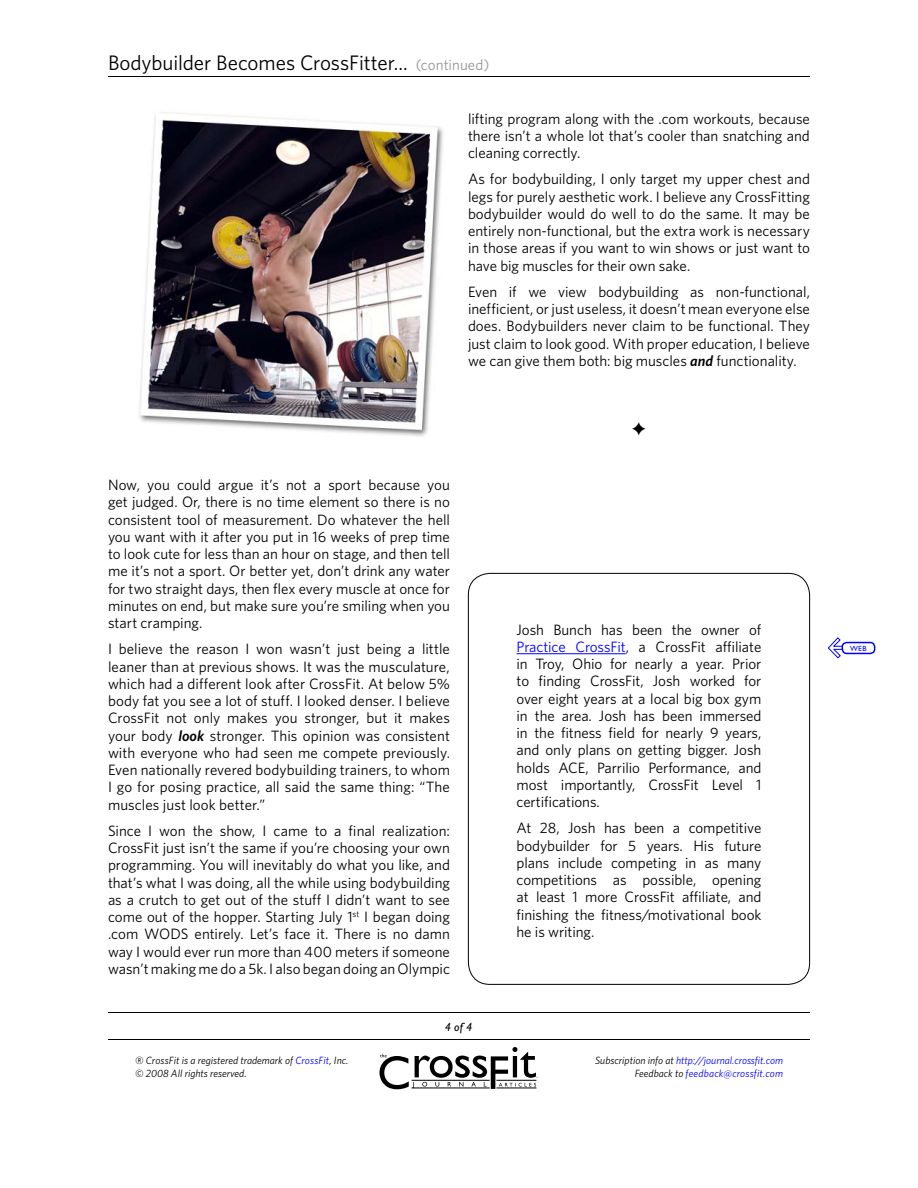
<style>
.page{position:relative;width:918px;height:1188px;background:#fff}
.page>*{position:absolute;margin:0;border:0;box-sizing:border-box;transform-origin:0 0}
.t1{font:21px "Whitney";letter-spacing:-.005em;color:#000}
.t2{font:15px/17.2px "Whitney";letter-spacing:-.005em;color:#000;text-align:justify}
.t3{font:italic 12px "Gill Sans";color:#000}
.t4{font:italic 10.5px/12.6px "Whitney";color:#00f;text-align:right}
.t5{font:italic 10.5px/12.6px "Whitney";color:#000}
.t6{font:7.5px "Gill Sans";color:#00f}
.s1{font-size:15px;color:#939598}
.s2{font-weight:600;font-style:italic}
.s3{color:#00f}
.s4{color:#000}
</style>
<div class="page">
<svg style="left:379px;top:1047px;width:159px;height:42px"></svg>
<hr style="left:108px;top:1012px;width:702px;height:1px;background:#000">
<hr style="left:108px;top:1039px;width:702px;height:1px;background:#000">
<hr style="left:108px;top:76px;width:702px;height:1px;background:#000">
<img style="left:139px;top:112px;width:304px;height:324px">
<hr style="left:517px;top:653px;width:109px;height:1px;background:#00f">
<svg style="left:828px;top:637px;width:27px;height:22px"></svg>
<div style="left:842px;top:643px;width:33px;height:10px;background:#fff;border-radius:4px"></div>
<div style="left:842px;top:642px;width:33px;height:12px;border:2px solid #00f;border-radius:4px"></div>
<h1 class="t1" style="left:108px;top:51px;width:383px">Bodybuilder Becomes CrossFitter... <span class="s1">(continued)</span></h1>
<p class="t2" style="left:468px;top:110px;width:344px">lifting program along with the .com workouts, because there isn’t a whole lot that’s cooler than snatching and cleaning correctly.</p>
<p class="t2" style="left:468px;top:170px;width:343px">As for bodybuilding, I only target my upper chest and legs for purely aesthetic work. I believe any CrossFitting bodybuilder would do well to do the same. It may be entirely non-functional, but the extra work is necessary in those areas if you want to win shows or just want to have big muscles for their own sake.</p>
<p class="t2" style="left:468px;top:283px;width:343px">Even if we view bodybuilding as non-functional, inefficient, or just useless, it doesn’t mean everyone else does. Bodybuilders never claim to be functional. They just claim to look good. With proper education, I believe we can give them both: big muscles <span class="s2">and</span> functionality.</p>
<p class="t2" style="left:108px;top:476px;width:344px">Now, you could argue it’s not a sport because you get judged. Or, there is no time element so there is no consistent tool of measurement. Do whatever the hell you want with it after you put in 16 weeks of prep time to look cute for less than an hour on stage, and then tell me it’s not a sport. Or better yet, don’t drink any water for two straight days, then flex every muscle at once for minutes on end, but make sure you’re smiling when you start cramping.</p>
<p class="t2" style="left:108px;top:640px;width:344px">I believe the reason I won wasn’t just being a little leaner than at previous shows. It was the musculature, which had a different look after CrossFit. At below 5% body fat you see a lot of stuff. I looked denser. I believe CrossFit not only makes you stronger, but it makes your body <span class="s2">look</span> stronger. This opinion was consistent with everyone who had seen me compete previously.<br>Even nationally revered bodybuilding trainers, to whom I go for posing practice, all said the same thing: “The muscles just look better.”</p>
<p class="t2" style="left:108px;top:822px;width:344px">Since I won the show, I came to a final realization:<br>CrossFit just isn’t the same if you’re choosing your own programming. You will inevitably do what you like, and that’s what I was doing, all the while using bodybuilding as a crutch to get out of the stuff I didn’t want to see come out of the hopper. Starting July 1<sup>st</sup> I began doing .com WODS entirely. Let’s face it. There is no damn way I would ever run more than 400 meters if someone wasn’t making me do a 5k. I also began doing an Olympic</p>
<p class="t3" style="left:445px;top:1020px;width:29px">4 of 4</p>
<p class="t2" style="left:517px;top:620px;width:246px">Josh Bunch has been the owner of <span class="s3">Practice CrossFit</span>, a CrossFit affiliate in Troy, Ohio for nearly a year. Prior to finding CrossFit, Josh worked for over eight years at a local big box gym in the area. Josh has been immersed in the fitness field for nearly 9 years, and only plans on getting bigger. Josh holds ACE, Parrilio Performance, and most importantly, CrossFit Level 1 certifications.</p>
<p class="t2" style="left:517px;top:819px;width:246px">At 28, Josh has been a competitive bodybuilder for 5 years. His future plans include competing in as many competitions as possible, opening at least 1 more CrossFit affiliate, and finishing the fitness/motivational book he is writing.</p>
<p class="t5" style="left:135px;top:1054px;width:215px">‰ CrossFit is a registered trademark of <span class="s3">CrossFit</span>, Inc. © 2008 All rights reserved.</p>
<p class="t4" style="left:595px;top:1054px;width:189px"><span class="s4">Subscription info at</span> http://journal.crossfit.com<br><span class="s4">Feedback to</span> feedback@crossfit.com</p>
<p class="t6" style="left:850px;top:644px;width:18px">WEB</p>
</div>
